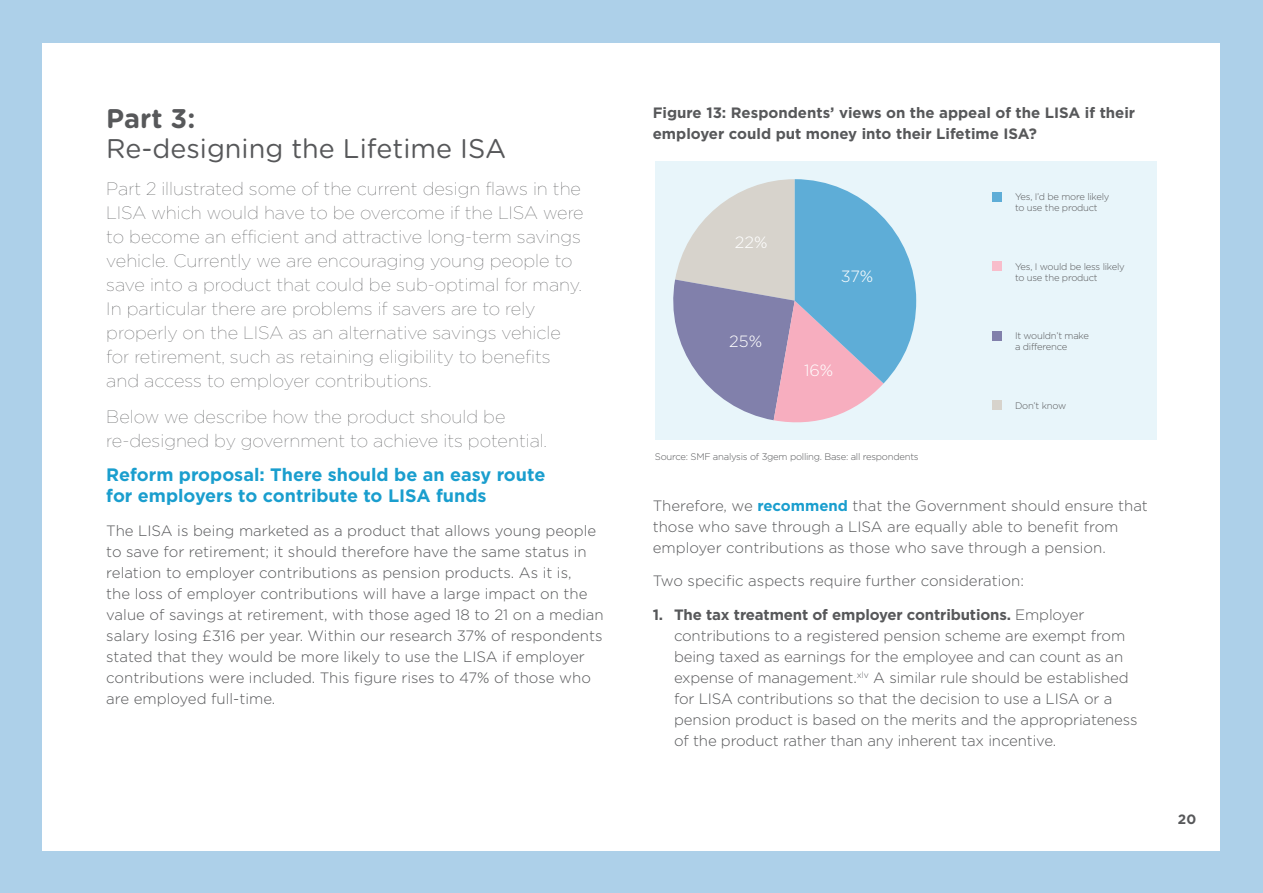
<style>
.page{position:relative;width:1263px;height:893px;background:#add0e9}
.page>*{position:absolute;margin:0;border:0;box-sizing:border-box;transform-origin:0 0}
.t1{font:27px "Gotham Rounded";color:#57585a}
.t2{font:700 27px "Gotham Rounded";color:#57585a}
.t3{font:100 18px/24px "Gotham";color:#57585a}
.t4{font:700 18px/21px "Gotham";color:#1a9ece}
.t5{font:300 16.35px "Gotham";color:#fff}
.t6{font:300 15px/21px "Gotham";color:#57585a}
.t7{font:700 15px/21px "Gotham";color:#57585a}
.t8{font:700 13.5px "Gotham";color:#57585a}
.t9{font:300 9.45px/11.4px "Gotham";letter-spacing:-.025em;color:#57585a}
.s1{font-weight:700;color:#1a9ece}
.s2{font-weight:700}
</style>
<div class="page">
<div style="left:43px;top:43px;width:1177px;height:807px;background:#fff"></div>
<div style="left:655px;top:162px;width:502px;height:278px;background:#e8f5fa"></div>
<svg style="left:673px;top:179px;width:243px;height:244px"></svg>
<div style="left:993px;top:192px;width:9px;height:9px;background:#5eadd7"></div>
<div style="left:993px;top:261px;width:9px;height:10px;background:#f8bdcb"></div>
<div style="left:993px;top:331px;width:9px;height:9px;background:#8180ab"></div>
<div style="left:993px;top:400px;width:9px;height:10px;background:#d7d3cc"></div>
<h1 class="t2" style="left:106px;top:99px;width:91px">Part 3:</h1>
<h1 class="t1" style="left:106px;top:130px;width:401px">Re-designing the Lifetime ISA</h1>
<p class="t3" style="left:106px;top:176px;width:479px">Part 2 illustrated some of the current design flaws in the LISA which would have to be overcome if the LISA were to become an efficient and attractive long-term savings vehicle. Currently we are encouraging young people to save into a product that could be sub-optimal for many.<br>In particular there are problems if savers are to rely properly on the LISA as an alternative savings vehicle for retirement, such as retaining eligibility to benefits and access to employer contributions.</p>
<p class="t3" style="left:106px;top:405px;width:442px">Below we describe how the product should be re-designed by government to achieve its potential.</p>
<p class="t4" style="left:106px;top:464px;width:441px">Reform proposal: There should be an easy route for employers to contribute to LISA funds</p>
<p class="t6" style="left:106px;top:520px;width:499px">The LISA is being marketed as a product that allows young people to save for retirement; it should therefore have the same status in relation to employer contributions as pension products. As it is,<br>the loss of employer contributions will have a large impact on the value of savings at retirement, with those aged 18 to 21 on a median salary losing £316 per year. Within our research 37% of respondents stated that they would be more likely to use the LISA if employer contributions were included. This figure rises to 47% of those who are employed full-time.</p>
<p class="t7" style="left:653px;top:102px;width:484px">Figure 13: Respondents’ views on the appeal of the LISA if their employer could put money into their Lifetime ISA?</p>
<p class="t5" style="left:735px;top:232px;width:34px">22%</p>
<p class="t5" style="left:729px;top:331px;width:34px">25%</p>
<p class="t5" style="left:841px;top:266px;width:34px">37%</p>
<p class="t5" style="left:804px;top:360px;width:31px">16%</p>
<p class="t9" style="left:655px;top:451px;width:265px">Source: SMF analysis of 3gem polling. Base: all respondents</p>
<p class="t9" style="left:1015px;top:191px;width:96px">Yes, I’d be more likely to use the product</p>
<p class="t9" style="left:1015px;top:261px;width:111px">Yes, I would be less likely to use the product</p>
<p class="t9" style="left:1015px;top:330px;width:75px">It wouldn’t make a difference</p>
<p class="t9" style="left:1015px;top:400px;width:53px">Don’t know</p>
<p class="t6" style="left:653px;top:495px;width:497px">Therefore, we <span class="s1">recommend</span> that the Government should ensure that those who save through a LISA are equally able to benefit from employer contributions as those who save through a pension.</p>
<p class="t6" style="left:653px;top:570px;width:373px">Two specific aspects require further consideration:</p>
<p class="t6" style="left:674px;top:604px;width:465px;text-indent:-21px"><span class="s2">1. The tax treatment of employer contributions.</span> Employer contributions to a registered pension scheme are exempt from being taxed as earnings for the employee and can count as an expense of management.<sup>xlv</sup> A similar rule should be established for LISA contributions so that the decision to use a LISA or a pension product is based on the merits and the appropriateness of the product rather than any inherent tax incentive.</p>
<p class="t8" style="left:1178px;top:811px;width:20px">20</p>
</div>
